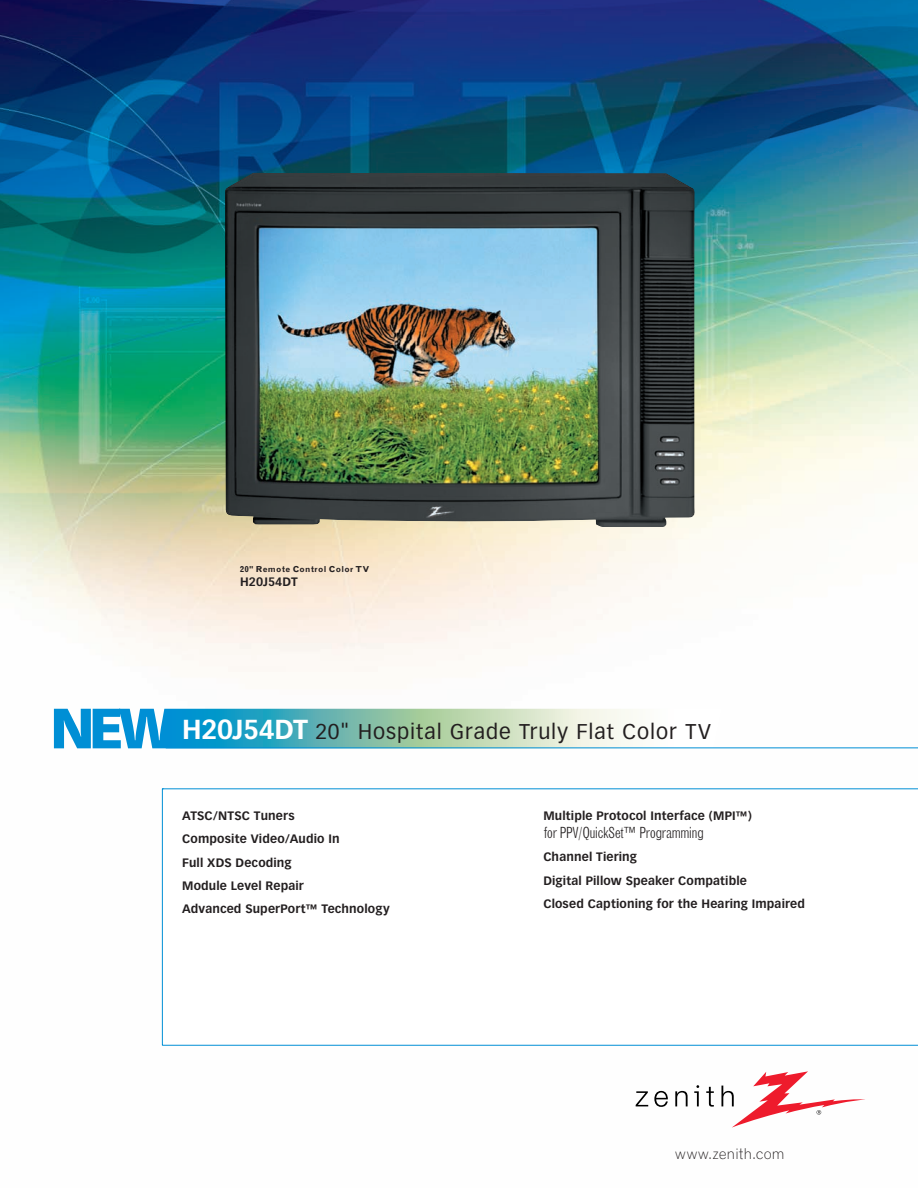
<style>
.page{position:relative;width:918px;height:1188px;background:#fff}
.page>*{position:absolute;margin:0;border:0;box-sizing:border-box;transform-origin:0 0}
.t1{font:21px "Vectora LH";letter-spacing:.045em;color:#231f20}
.t2{font:300 condensed 15px "Grotesque";letter-spacing:-.045em;color:#231f20}
.t3{font:300 15px "Grotesque";letter-spacing:-.01em;color:#231f20}
.t4{font:700 12px/23.4px "Vectora LH";letter-spacing:.01em;color:#231f20}
.t5{font:700 8.25px "Grotesque";letter-spacing:.045em;color:#231f20}
.s1{font-weight:700;font-size:27px;color:#fff}
</style>
<div class="page">
<img style="left:0;top:0;width:918px;height:1107px">
<svg style="left:636px;top:1091px;width:12px;height:15px"></svg>
<svg style="left:654px;top:1091px;width:14px;height:16px"></svg>
<svg style="left:675px;top:1091px;width:13px;height:15px"></svg>
<svg style="left:694px;top:1085px;width:5px;height:21px"></svg>
<svg style="left:706px;top:1087px;width:8px;height:20px"></svg>
<svg style="left:721px;top:1071px;width:144px;height:57px"></svg>
<svg style="left:162px;top:788px;width:756px;height:258px"></svg>
<svg style="left:54px;top:709px;width:668px;height:39px"></svg>
<img style="left:225px;top:173px;width:470px;height:354px">
<hr style="left:166px;top:747px;width:752px;height:1px;background:#008fd5">
<p class="t5" style="left:240px;top:566px;width:131px">20" Remote Control Color TV</p>
<p class="t4" style="left:240px;top:571px;width:59px">H20J54DT</p>
<h1 class="t1" style="left:182px;top:722px;width:530px"><span class="s1">H20J54DT</span> 20" Hospital Grade Truly Flat Color TV</h1>
<p class="t4" style="left:182px;top:805px;width:209px">ATSC/NTSC Tuners<br>Composite Video/Audio In<br>Full XDS Decoding<br>Module Level Repair<br>Advanced SuperPort™ Technology</p>
<p class="t4" style="left:543px;top:805px;width:210px">Multiple Protocol Interface (MPI™)</p>
<p class="t2" style="left:543px;top:827px;width:162px">for PPV/QuickSet™ Programming</p>
<p class="t4" style="left:543px;top:846px;width:263px">Channel Tiering<br>Digital Pillow Speaker Compatible<br>Closed Captioning for the Hearing Impaired</p>
<p class="t3" style="left:675px;top:1149px;width:111px">www.zenith.com</p>
</div>
